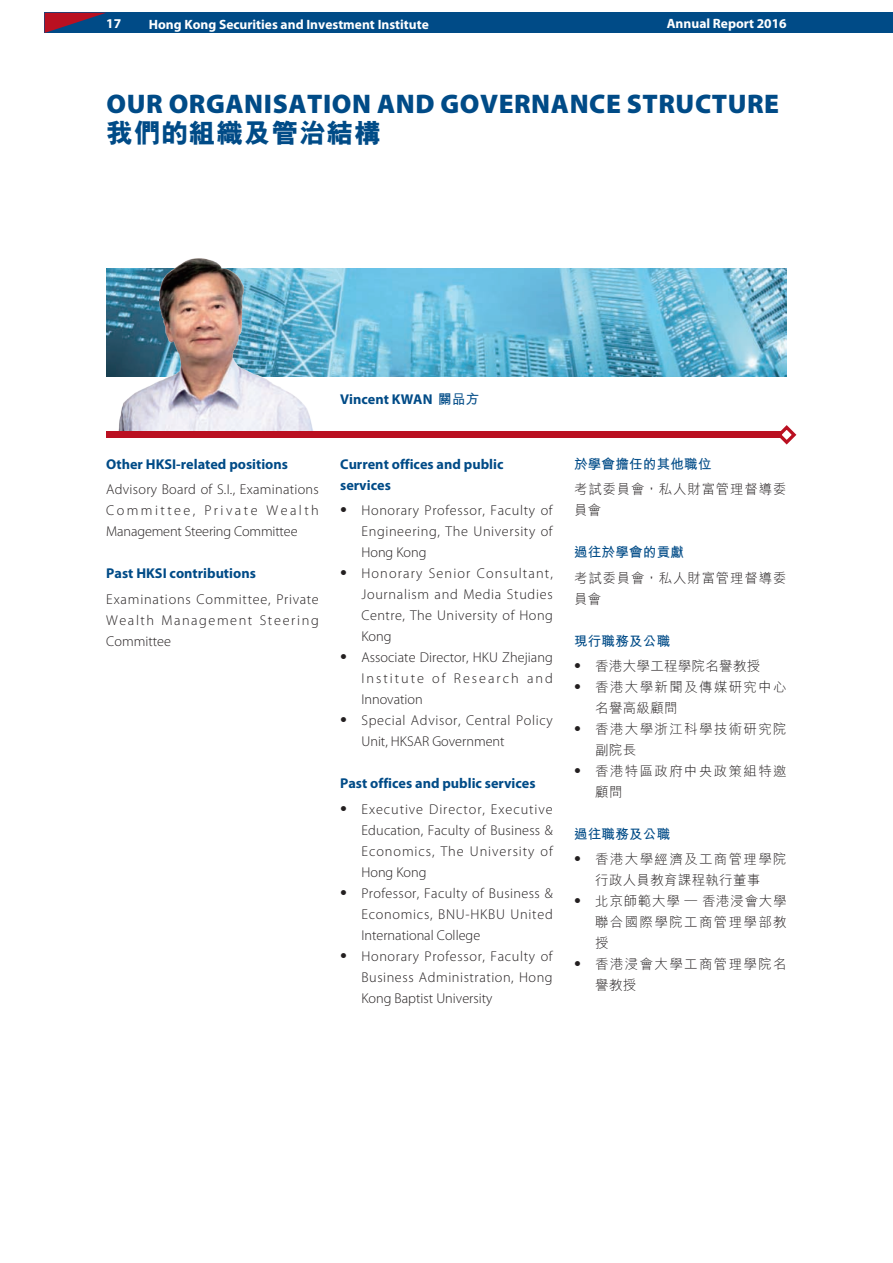
<style>
.page{position:relative;width:893px;height:1263px;background:#fff}
.page>*{position:absolute;margin:0;border:0;box-sizing:border-box;transform-origin:0 0}
.t1{font:900 27px "Myriad Pro";letter-spacing:.02em;color:#004b87}
.t2{font:800 27px "M Hei HK";letter-spacing:.02em;color:#004b87}
._00_txt_E{font:300 14.25px/21px "Myriad Pro";letter-spacing:.04em;color:#231f20;text-align:justify}
._02_H2_E{font:700 14.25px/21px "Myriad Pro";color:#004b87}
._000_txt_C{font:300 13.5px/21px "M Hei HK";letter-spacing:.1em;color:#231f20}
.t3{font:700 13.5px "Myriad Pro";color:#fff}
._000_txt_C-2{font:300 13.5px/21px "M Hei HK";letter-spacing:.06em;color:#231f20}
._002_H2_C{font:700 13.5px "M Hei HK";letter-spacing:.02em;color:#004b87}
._000_txt_C-3{font:300 13.5px "M Hei HK";letter-spacing:.02em;color:#231f20}
.s1{font-family:"M Hei HK";font-size:13.5px}
.s2{font-family:"M Hei HK"}
.s3{font-size:14.25px}
</style>
<div class="page">
<div style="left:45px;top:13px;width:848px;height:20px;background:#004b87"></div>
<svg style="left:45px;top:13px;width:60px;height:20px"></svg>
<img style="left:106px;top:269px;width:681px;height:107px">
<img style="left:118px;top:258px;width:196px;height:173px">
<div style="left:106px;top:431px;width:681px;height:7px;background:#ba1021"></div>
<svg style="left:780px;top:425px;width:17px;height:20px"></svg>
<p class="t3" style="left:106px;top:15px;width:16px">17</p>
<p class="t3" style="left:149px;top:15px;width:281px">Hong Kong Securities and Investment Institute</p>
<p class="t3" style="left:667px;top:15px;width:121px">Annual Report 2016</p>
<h1 class="t1" style="left:107px;top:86px;width:674px">OUR ORGANISATION AND GOVERNANCE STRUCTURE</h1>
<h1 class="t2" style="left:106px;top:120px;width:276px">我們的組織及管治結構</h1>
<p class="_02_H2_E" style="left:106px;top:453px;width:183px">Other HKSI-related positions</p>
<p class="_00_txt_E" style="left:106px;top:479px;width:214px">Advisory Board of S.I., Examinations Committee, Private Wealth Management Steering Committee</p>
<p class="_02_H2_E" style="left:106px;top:563px;width:151px">Past HKSI contributions</p>
<p class="_00_txt_E" style="left:106px;top:588px;width:214px">Examinations Committee, Private Wealth Management Steering Committee</p>
<p class="_02_H2_E" style="left:340px;top:388px;width:141px">Vincent KWAN <span class="s1">關品方</span></p>
<p class="_02_H2_E" style="left:340px;top:453px;width:165px">Current offices and public services</p>
<p class="_00_txt_E" style="left:361px;top:500px;width:193px;text-indent:-25px"><span class="s2">•</span> Honorary Professor, Faculty of Engineering, The University of Hong Kong</p>
<p class="_00_txt_E" style="left:361px;top:563px;width:193px;text-indent:-25px"><span class="s2">•</span> Honorary Senior Consultant, Journalism and Media Studies Centre, The University of Hong Kong</p>
<p class="_00_txt_E" style="left:361px;top:647px;width:193px;text-indent:-25px"><span class="s2">•</span> Associate Director, HKU Zhejiang Institute of Research and Innovation</p>
<p class="_00_txt_E" style="left:361px;top:710px;width:193px;text-indent:-25px"><span class="s2">•</span> Special Advisor, Central Policy<br>Unit, HKSAR Government</p>
<p class="_02_H2_E" style="left:340px;top:772px;width:197px">Past offices and public services</p>
<p class="_00_txt_E" style="left:361px;top:798px;width:193px;text-indent:-25px"><span class="s2">•</span> Executive Director, Executive Education, Faculty of Business &amp; Economics, The University of Hong Kong</p>
<p class="_00_txt_E" style="left:361px;top:882px;width:193px;text-indent:-25px"><span class="s2">•</span> Professor, Faculty of Business &amp; Economics, BNU-HKBU United International College</p>
<p class="_00_txt_E" style="left:361px;top:945px;width:193px;text-indent:-25px"><span class="s2">•</span> Honorary Professor, Faculty of Business Administration, Hong Kong Baptist University</p>
<p class="_002_H2_C" style="left:574px;top:454px;width:139px">於學會擔任的其他職位</p>
<p class="_000_txt_C-2" style="left:574px;top:479px;width:214px">考試委員會，私人財富管理督導委員會</p>
<p class="_002_H2_C" style="left:574px;top:543px;width:111px">過往於學會的貢獻</p>
<p class="_000_txt_C-2" style="left:574px;top:567px;width:214px">考試委員會，私人財富管理督導委員會</p>
<p class="_002_H2_C" style="left:574px;top:631px;width:98px">現行職務及公職</p>
<p class="_000_txt_C-3" style="left:570px;top:659px;width:191px"><span class="s3">•</span> 香港大學工程學院名譽教授</p>
<p class="_000_txt_C" style="left:595px;top:676px;width:193px;text-indent:-25px"><span class="s3">•</span> 香港大學新聞及傳媒研究中心名譽高級顧問</p>
<p class="_000_txt_C" style="left:595px;top:718px;width:193px;text-indent:-25px"><span class="s3">•</span> 香港大學浙江科學技術研究院副院長</p>
<p class="_000_txt_C" style="left:595px;top:760px;width:193px;text-indent:-25px"><span class="s3">•</span> 香港特區政府中央政策組特邀顧問</p>
<p class="_002_H2_C" style="left:574px;top:824px;width:98px">過往職務及公職</p>
<p class="_000_txt_C" style="left:570px;top:849px;width:218px;text-align:center"><span class="s3">•</span> 香港大學經濟及工商管理學院行政人員教育課程執行董事</p>
<p class="_000_txt_C" style="left:595px;top:891px;width:193px;text-align:justify;text-indent:-25px"><span class="s3">•</span> 北京師範大學 <sup>—</sup> 香港浸會大學聯合國際學院工商管理學部教授</p>
<p class="_000_txt_C" style="left:595px;top:954px;width:193px;text-indent:-25px"><span class="s3">•</span> 香港浸會大學工商管理學院名譽教授</p>
</div>
